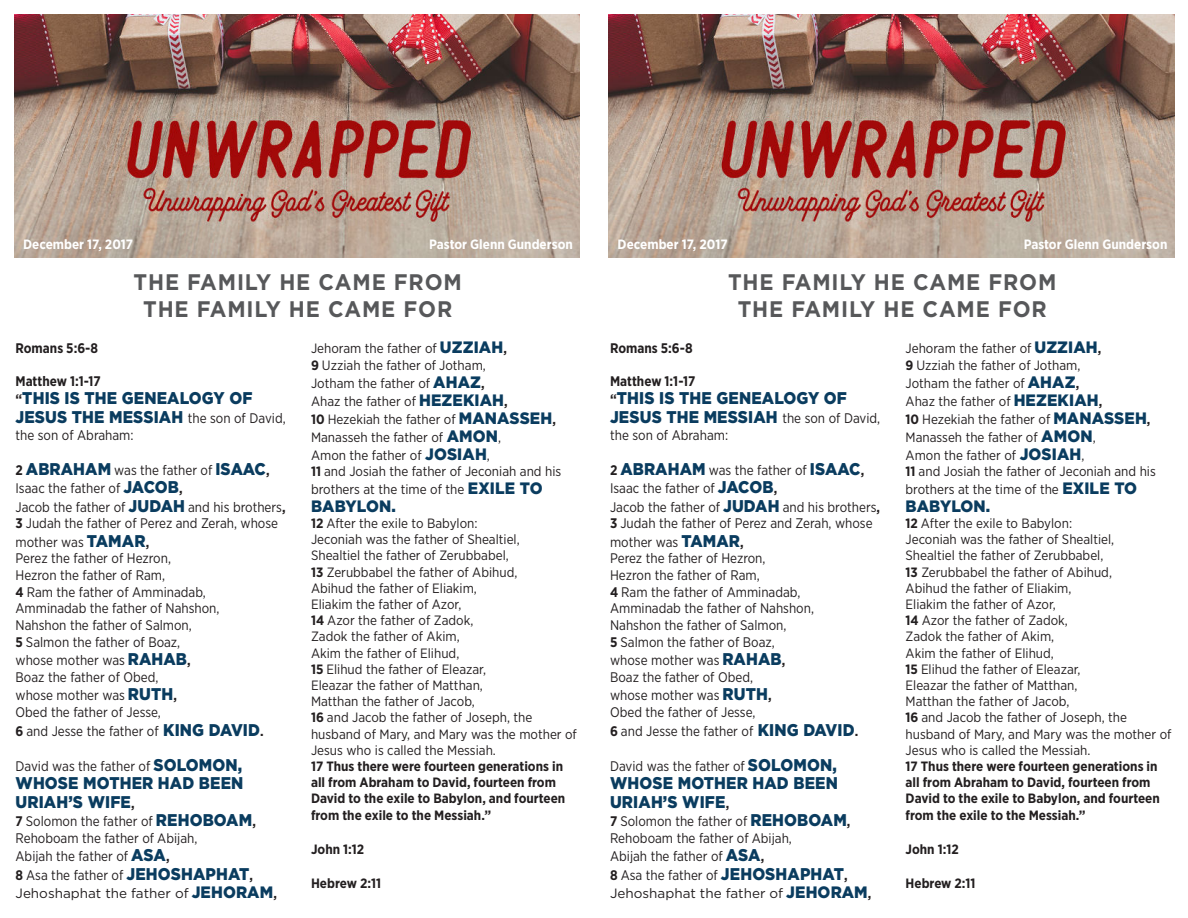
<style>
.page{position:relative;width:1188px;height:918px;background:#fff}
.page>*{position:absolute;margin:0;border:0;box-sizing:border-box;transform-origin:0 0}
.t1{font:700 22.5px/27px "Gotham";letter-spacing:.04em;color:#57585a;text-align:center;scale:.94 1}
.t2{font:900 16.95px/18.5px "Gotham";letter-spacing:.01em;color:#0a3c5f;scale:.91 1}
.t3{font:900 16.5px "Gotham";letter-spacing:.01em;color:#0a3c5f;scale:.94 1}
.t4{font:13.95px/16.6px "Gotham Narrow";color:#231f20}
.t5{font:700 13.95px "Gotham Narrow";color:#231f20}
.t6{font:13.5px/16.2px "Gotham Narrow";color:#231f20}
.t7{font:700 13.5px/16.2px "Gotham Narrow";color:#231f20}
.t8{font:700 13.5px "Gotham Narrow";color:#fff}
.t9{font:13.5px "Gotham";color:#231f20}
.s1{font-family:"Gotham Narrow";font-weight:700;font-size:13.95px;color:#231f20}
.s2{font-family:"Gotham Narrow";font-weight:400;font-size:13.95px;color:#231f20}
.s3{font-weight:700}
.s4{font-family:"Gotham";font-weight:900;font-size:16.95px;color:#0a3c5f}
.s5{font-size:13.5px}
.s6{font-weight:900;font-size:16.5px;color:#0a3c5f}
.s7{font-family:"Gotham Narrow";font-weight:700}
.s8{font-family:"Gotham";font-weight:900;font-size:16.5px;color:#0a3c5f}
</style>
<div class="page">
<img style="left:14px;top:14px;width:566px;height:243px">
<img style="left:609px;top:14px;width:565px;height:243px">
<p class="t8" style="left:23px;top:239px;width:112px">December 17, 2017</p>
<p class="t8" style="left:429px;top:239px;width:145px">Pastor Glenn Gunderson</p>
<h1 class="t1" style="left:134px;top:270px;width:351px">THE FAMILY HE CAME FROM<br>THE FAMILY HE CAME FOR</h1>
<p class="t5" style="left:16px;top:341px;width:84px">Romans 5:6-8</p>
<p class="t5" style="left:16px;top:375px;width:87px">Matthew 1:1-17</p>
<p class="t2" style="left:16px;top:390px;width:298px"><span class="s1">“</span>THIS IS THE GENEALOGY OF<br>JESUS THE MESSIAH <span class="s2">the son of David,</span></p>
<p class="t4" style="left:16px;top:427px;width:120px">the son of Abraham:</p>
<p class="t4" style="left:16px;top:461px;width:272px;line-height:18.5px"><span class="s3">2</span> <span class="s4">ABRAHAM</span> was the father of <span class="s4">ISAAC</span><span class="s3">,<br></span>Isaac the father of <span class="s4">JACOB</span><span class="s3">,<br></span>Jacob the father of <span class="s4">JUDAH</span> and his brothers<span class="s3">,</span></p>
<p class="t4" style="left:16px;top:515px;width:264px;line-height:18.5px"><span class="s3">3</span> Judah the father of Perez and Zerah, whose mother was <span class="s4">TAMAR</span><span class="s3">,</span></p>
<p class="t4" style="left:16px;top:551px;width:205px">Perez the father of Hezron,<br>Hezron the father of Ram,<br><span class="s3">4</span> Ram the father of Amminadab,<br>Amminadab the father of Nahshon,<br>Nahshon the father of Salmon,<br><span class="s3">5</span> Salmon the father of Boaz,</p>
<p class="t4" style="left:16px;top:653px;width:177px">whose mother was <span class="s4">RAHAB</span><span class="s3">,<br></span>Boaz the father of Obed,</p>
<p class="t4" style="left:16px;top:688px;width:163px">whose mother was <span class="s4">RUTH</span><span class="s3">,<br></span>Obed the father of Jesse,</p>
<p class="t4" style="left:16px;top:723px;width:250px"><span class="s3">6</span> and Jesse the father of <span class="s4">KING DAVID</span><span class="s3">.</span></p>
<p class="t4" style="left:16px;top:758px;width:228px">David was the father of <span class="s4">SOLOMON,</span></p>
<p class="t2" style="left:16px;top:775px;width:252px">WHOSE MOTHER HAD BEEN<br>URIAH’S WIFE<span class="s1">,</span></p>
<p class="t4" style="left:16px;top:814px;width:242px"><span class="s3">7</span> Solomon the father of <span class="s4">REHOBOAM</span><span class="s3">,<br></span>Rehoboam the father of <span class="s5">Abijah,</span></p>
<p class="t4" style="left:16px;top:848px;width:239px;line-height:18.5px">Abijah the father of <span class="s4">ASA</span><span class="s3">,<br>8</span> Asa the father of <span class="s4">JEHOSHAPHAT</span><span class="s3">,</span></p>
<p class="t9" style="left:16px;top:887px;width:263px">Jehoshaphat the father of <span class="s6">JEHORAM</span><span class="s7">,</span></p>
<p class="t6" style="left:311px;top:341px;width:197px">Jehoram the father of <span class="s8">UZZIAH</span><span class="s3">,<br>9</span> Uzziah the father of Jotham,</p>
<p class="t6" style="left:311px;top:375px;width:246px;line-height:18px">Jotham the father of <span class="s8">AHAZ</span><span class="s3">,<br></span>Ahaz the father of <span class="s8">HEZEKIAH</span><span class="s3">,<br>10</span> Hezekiah the father of <span class="s8">MANASSEH</span><span class="s3">,<br></span>Manasseh the father of <span class="s8">AMON</span>,<br>Amon the father of <span class="s8">JOSIAH</span>,</p>
<p class="t6" style="left:311px;top:463px;width:252px;line-height:18px"><span class="s3">11</span> and Josiah the father of Jeconiah and his brothers at the time of the <span class="s8">EXILE TO</span></p>
<p class="t3" style="left:311px;top:499px;width:92px">BABYLON.</p>
<p class="t6" style="left:311px;top:516px;width:267px"><span class="s3">12</span> After the exile to Babylon:<br>Jeconiah was the father of Shealtiel,<br>Shealtiel the father of Zerubbabel,<br><span class="s3">13</span> Zerubbabel the father of Abihud,<br>Abihud the father of Eliakim,<br>Eliakim the father of Azor,<br><span class="s3">14</span> Azor the father of Zadok,<br>Zadok the father of Akim,<br>Akim the father of Elihud,<br><span class="s3">15</span> Elihud the father of Eleazar,<br>Eleazar the father of Matthan,<br>Matthan the father of Jacob,<br><span class="s3">16</span> and Jacob the father of Joseph, the husband of Mary, and Mary was the mother of<br>Jesus who is called the Messiah.</p>
<p class="t7" style="left:311px;top:759px;width:256px">17 Thus there were fourteen generations in all from Abraham to David, fourteen from David to the exile to Babylon, and fourteen from the exile to the Messiah.”</p>
<p class="t7" style="left:311px;top:842px;width:55px">John 1:12</p>
<p class="t7" style="left:311px;top:876px;width:72px">Hebrew 2:11</p>
<p class="t8" style="left:618px;top:239px;width:112px">December 17, 2017</p>
<p class="t8" style="left:1024px;top:239px;width:145px">Pastor Glenn Gunderson</p>
<h1 class="t1" style="left:728px;top:270px;width:351px">THE FAMILY HE CAME FROM<br>THE FAMILY HE CAME FOR</h1>
<p class="t5" style="left:610px;top:341px;width:84px">Romans 5:6-8</p>
<p class="t5" style="left:610px;top:375px;width:87px">Matthew 1:1-17</p>
<p class="t2" style="left:610px;top:390px;width:298px"><span class="s1">“</span>THIS IS THE GENEALOGY OF<br>JESUS THE MESSIAH <span class="s2">the son of David,</span></p>
<p class="t4" style="left:610px;top:427px;width:120px">the son of Abraham:</p>
<p class="t4" style="left:610px;top:461px;width:272px;line-height:18.5px"><span class="s3">2</span> <span class="s4">ABRAHAM</span> was the father of <span class="s4">ISAAC</span><span class="s3">,<br></span>Isaac the father of <span class="s4">JACOB</span><span class="s3">,<br></span>Jacob the father of <span class="s4">JUDAH</span> and his brothers<span class="s3">,</span></p>
<p class="t4" style="left:610px;top:515px;width:264px;line-height:18.5px"><span class="s3">3</span> Judah the father of Perez and Zerah, whose mother was <span class="s4">TAMAR</span><span class="s3">,</span></p>
<p class="t4" style="left:610px;top:551px;width:205px">Perez the father of Hezron,<br>Hezron the father of Ram,<br><span class="s3">4</span> Ram the father of Amminadab,<br>Amminadab the father of Nahshon,<br>Nahshon the father of Salmon,<br><span class="s3">5</span> Salmon the father of Boaz,</p>
<p class="t4" style="left:610px;top:653px;width:177px">whose mother was <span class="s4">RAHAB</span><span class="s3">,<br></span>Boaz the father of Obed,</p>
<p class="t4" style="left:610px;top:688px;width:163px">whose mother was <span class="s4">RUTH</span><span class="s3">,<br></span>Obed the father of Jesse,</p>
<p class="t4" style="left:610px;top:723px;width:250px"><span class="s3">6</span> and Jesse the father of <span class="s4">KING DAVID</span><span class="s3">.</span></p>
<p class="t4" style="left:610px;top:758px;width:228px">David was the father of <span class="s4">SOLOMON,</span></p>
<p class="t2" style="left:610px;top:775px;width:252px">WHOSE MOTHER HAD BEEN<br>URIAH’S WIFE<span class="s1">,</span></p>
<p class="t4" style="left:610px;top:814px;width:242px"><span class="s3">7</span> Solomon the father of <span class="s4">REHOBOAM</span><span class="s3">,<br></span>Rehoboam the father of <span class="s5">Abijah,</span></p>
<p class="t4" style="left:610px;top:848px;width:239px;line-height:18.5px">Abijah the father of <span class="s4">ASA</span><span class="s3">,<br>8</span> Asa the father of <span class="s4">JEHOSHAPHAT</span><span class="s3">,</span></p>
<p class="t9" style="left:610px;top:887px;width:263px">Jehoshaphat the father of <span class="s6">JEHORAM</span><span class="s7">,</span></p>
<p class="t6" style="left:906px;top:341px;width:197px">Jehoram the father of <span class="s8">UZZIAH</span><span class="s3">,<br>9</span> Uzziah the father of Jotham,</p>
<p class="t6" style="left:906px;top:375px;width:246px;line-height:18px">Jotham the father of <span class="s8">AHAZ</span><span class="s3">,<br></span>Ahaz the father of <span class="s8">HEZEKIAH</span><span class="s3">,<br>10</span> Hezekiah the father of <span class="s8">MANASSEH</span><span class="s3">,<br></span>Manasseh the father of <span class="s8">AMON</span>,<br>Amon the father of <span class="s8">JOSIAH</span>,</p>
<p class="t6" style="left:906px;top:463px;width:252px;line-height:18px"><span class="s3">11</span> and Josiah the father of Jeconiah and his brothers at the time of the <span class="s8">EXILE TO</span></p>
<p class="t3" style="left:906px;top:499px;width:92px">BABYLON.</p>
<p class="t6" style="left:906px;top:516px;width:267px"><span class="s3">12</span> After the exile to Babylon:<br>Jeconiah was the father of Shealtiel,<br>Shealtiel the father of Zerubbabel,<br><span class="s3">13</span> Zerubbabel the father of Abihud,<br>Abihud the father of Eliakim,<br>Eliakim the father of Azor,<br><span class="s3">14</span> Azor the father of Zadok,<br>Zadok the father of Akim,<br>Akim the father of Elihud,<br><span class="s3">15</span> Elihud the father of Eleazar,<br>Eleazar the father of Matthan,<br>Matthan the father of Jacob,<br><span class="s3">16</span> and Jacob the father of Joseph, the husband of Mary, and Mary was the mother of<br>Jesus who is called the Messiah.</p>
<p class="t7" style="left:906px;top:759px;width:256px">17 Thus there were fourteen generations in all from Abraham to David, fourteen from David to the exile to Babylon, and fourteen from the exile to the Messiah.”</p>
<p class="t7" style="left:906px;top:842px;width:55px">John 1:12</p>
<p class="t7" style="left:906px;top:876px;width:72px">Hebrew 2:11</p>
</div>
